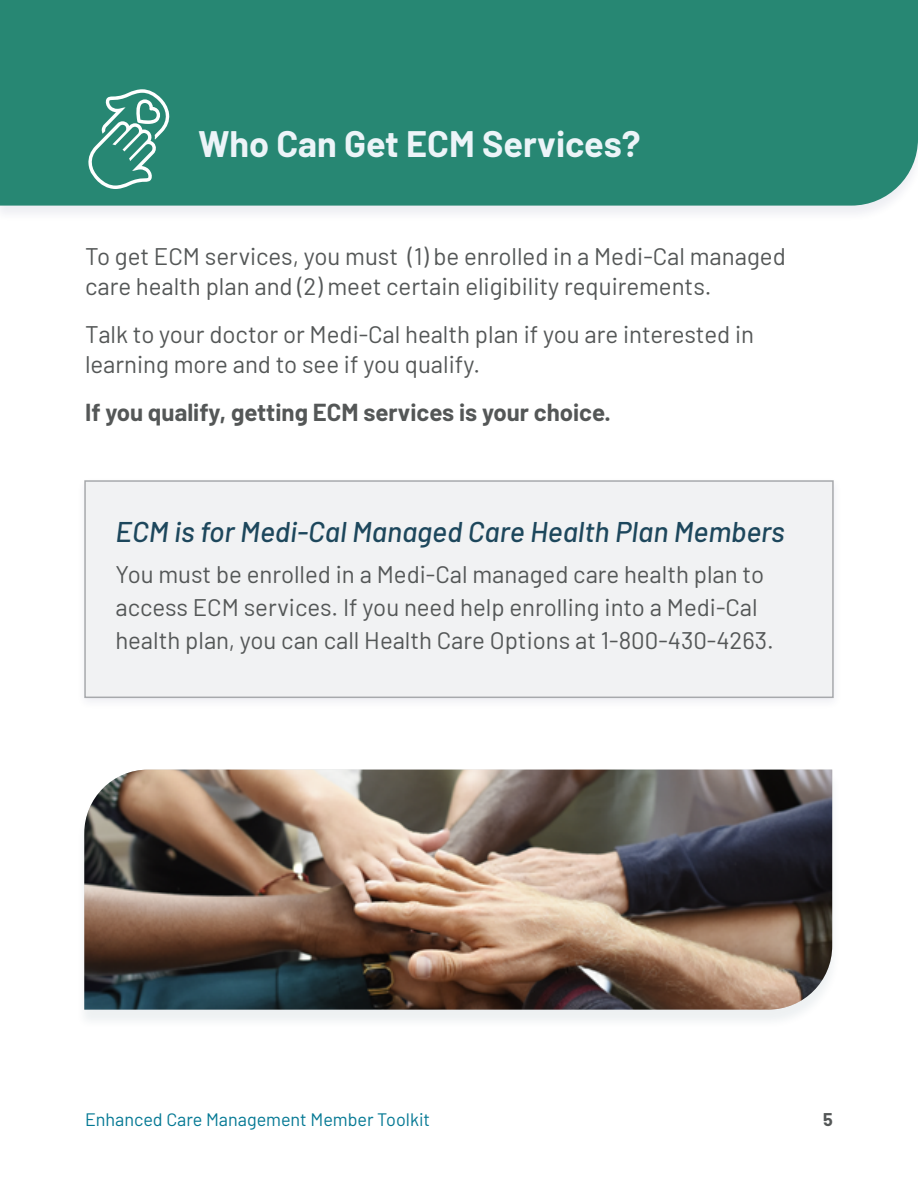
<style>
.page{position:relative;width:918px;height:1188px;background:#fff}
.page>*{position:absolute;margin:0;border:0;box-sizing:border-box;transform-origin:0 0}
.t1{font:700 36px "Barlow";color:#ecf4f8}
.t2{font:italic 500 28.5px "Barlow";color:#1d475c}
.t3{font:24px/30px "Barlow";color:#545757}
.t4{font:700 24px "Barlow";color:#545757}
.t5{font:18px "Barlow";color:#057994}
.t6{font:700 18px "Barlow";color:#545757}
</style>
<div class="page">
<div style="left:0;top:1px;width:918px;height:222px;background:#f7f7f9"></div>
<div style="left:0;top:0;width:918px;height:206px;background:#278773"></div>
<div style="left:77px;top:477px;width:765px;height:234px;background:#fbfbfc"></div>
<div style="left:84px;top:480px;width:750px;height:219px;background:#f1f2f3"></div>
<div style="left:76px;top:772px;width:764px;height:257px;background:#f7f8f9"></div>
<img style="left:84px;top:770px;width:748px;height:240px">
<svg style="left:88px;top:89px;width:82px;height:100px"></svg>
<h2 class="t1" style="left:198px;top:118px;width:444px">Who Can Get ECM Services?</h2>
<p class="t3" style="left:85px;top:239px;width:702px">To get ECM services, you must (1) be enrolled in a Medi-Cal managed care health plan and (2) meet certain eligibility requirements.</p>
<p class="t3" style="left:85px;top:317px;width:671px">Talk to your doctor or Medi-Cal health plan if you are interested in learning more and to see if you qualify.</p>
<p class="t4" style="left:85px;top:394px;width:528px">If you qualify, getting ECM services is your choice.</p>
<h3 class="t2" style="left:116px;top:510px;width:671px">ECM is for Medi-Cal Managed Care Health Plan Members</h3>
<p class="t3" style="left:116px;top:556px;width:660px;line-height:33px">You must be enrolled in a Medi-Cal managed care health plan to access ECM services. If you need help enrolling into a Medi-Cal health plan, you can call Health Care Options at 1-800-430-4263.</p>
<p class="t5" style="left:85px;top:1106px;width:347px">Enhanced Care Management Member Toolkit</p>
<p class="t6" style="left:823px;top:1106px;width:11px">5</p>
</div>
